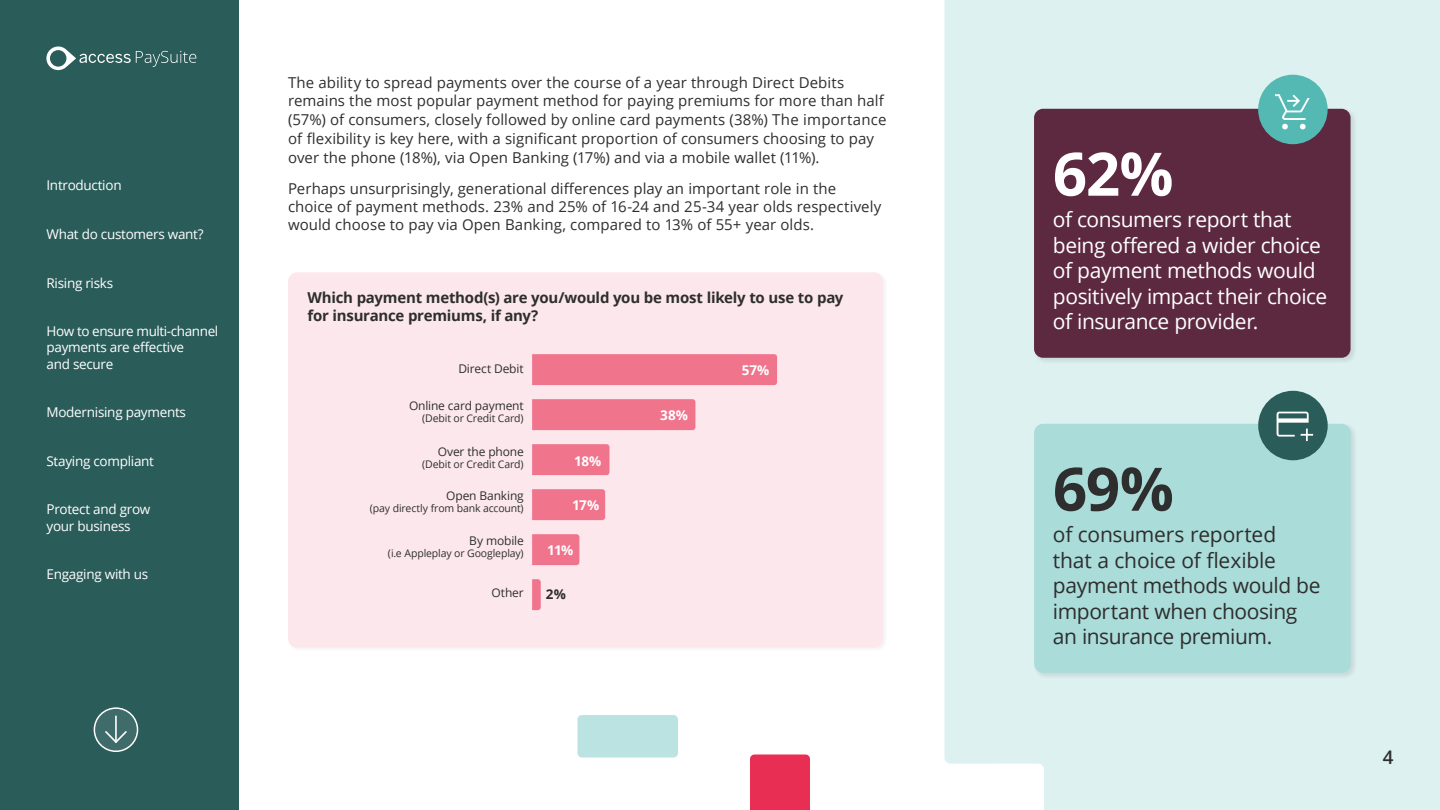
<style>
.page{position:relative;width:1440px;height:810px;background:#fff}
.page>*{position:absolute;margin:0;border:0;box-sizing:border-box;transform-origin:0 0}
.t1{font:700 60px "Open Sans";color:#fff}
.t2{font:700 60px "Open Sans";color:#2e2e2e}
.t3{font:21px/25.5px "Open Sans";letter-spacing:-.02em;color:#fff}
.t4{font:21px/25.5px "Open Sans";letter-spacing:-.02em;color:#2e2e2e}
.t5{font:600 18.75px "Open Sans";color:#2e2e2e}
.t6{font:15px/18.8px "Open Sans";letter-spacing:.005em;color:#2e2e2e}
.t7{font:700 15px/18px "Open Sans";letter-spacing:-.015em;color:#2e2e2e}
.t8{font:13.5px/16.2px "Open Sans";letter-spacing:-.02em;color:#fff}
.t9{font:700 13.5px "Open Sans";letter-spacing:-.035em;color:#fff}
.t10{font:700 13.5px "Open Sans";color:#2e2e2e}
.t11{font:12px "Open Sans";letter-spacing:-.015em;color:#2e2e2e}
.t12{font:10.5px "Open Sans";letter-spacing:-.015em;color:#2e2e2e}
</style>
<div class="page">
<div style="left:945px;top:0;width:495px;height:810px;background:#ddf1f0"></div>
<div style="left:0;top:0;width:238px;height:810px;background:#2a5c59"></div>
<div style="left:94px;top:708px;width:44px;height:43px;background:#3f6c6a;border-radius:50%"></div>
<div style="left:94px;top:707px;width:44px;height:45px;border:2px solid #fff;border-radius:50%"></div>
<hr style="left:115px;top:715px;width:2px;height:28px;background:#fff">
<svg style="left:105px;top:731px;width:22px;height:12px"></svg>
<div style="left:577px;top:715px;width:101px;height:43px;background:#bbe3e1;border-radius:4px"></div>
<div style="left:750px;top:754px;width:60px;height:56px;background:#e82e52"></div>
<svg style="left:46px;top:46px;width:150px;height:24px"></svg>
<div style="left:1033px;top:107px;width:324px;height:258px;background:#000;opacity:.1"></div>
<div style="left:1034px;top:109px;width:317px;height:249px;background:#5d2941;border-radius:9px"></div>
<div style="left:1033px;top:422px;width:325px;height:258px;background:#d1e7e6"></div>
<div style="left:1034px;top:424px;width:317px;height:249px;background:#aadcd9;border-radius:9px"></div>
<div style="left:1258px;top:75px;width:70px;height:69px;background:#54b9b3;border-radius:50%"></div>
<div style="left:1258px;top:391px;width:70px;height:69px;background:#2a5c59;border-radius:50%"></div>
<svg style="left:1275px;top:94px;width:35px;height:35px"></svg>
<svg style="left:1277px;top:412px;width:36px;height:29px"></svg>
<div style="left:288px;top:272px;width:600px;height:380px;background:#f8f8f8"></div>
<div style="left:288px;top:272px;width:595px;height:375px;background:#fce8ec;border-radius:9px"></div>
<svg style="left:532px;top:579px;width:9px;height:31px"></svg>
<svg style="left:532px;top:534px;width:47px;height:31px"></svg>
<div style="left:532px;top:489px;width:73px;height:31px;background:#ef748c"></div>
<div style="left:532px;top:444px;width:77px;height:31px;background:#ef748c"></div>
<div style="left:532px;top:399px;width:163px;height:31px;background:#ef748c"></div>
<div style="left:532px;top:354px;width:245px;height:31px;background:#ef748c"></div>
<p class="t8" style="left:46px;top:177px;width:77px">Introduction</p>
<p class="t8" style="left:46px;top:226px;width:159px">What do customers want?</p>
<p class="t8" style="left:46px;top:274px;width:68px">Rising risks</p>
<p class="t8" style="left:46px;top:323px;width:173px">How to ensure multi-channel payments are effective<br>and secure</p>
<p class="t8" style="left:46px;top:404px;width:141px">Modernising payments</p>
<p class="t8" style="left:46px;top:452px;width:109px">Staying compliant</p>
<p class="t8" style="left:46px;top:501px;width:105px">Protect and grow your business</p>
<p class="t8" style="left:46px;top:566px;width:103px">Engaging with us</p>
<p class="t6" style="left:288px;top:72px;width:600px">The ability to spread payments over the course of a year through Direct Debits remains the most popular payment method for paying premiums for more than half (57%) of consumers, closely followed by online card payments (38%) The importance of flexibility is key here, with a significant proportion of consumers choosing to pay over the phone (18%), via Open Banking (17%) and via a mobile wallet (11%).</p>
<p class="t6" style="left:288px;top:179px;width:595px;line-height:18px">Perhaps unsurprisingly, generational differences play an important role in the choice of payment methods. 23% and 25% of 16-24 and 25-34 year olds respectively would choose to pay via Open Banking, compared to 13% of 55+ year olds.</p>
<p class="t7" style="left:307px;top:288px;width:538px">Which payment method(s) are you/would you be most likely to use to pay for insurance premiums, if any?</p>
<p class="t11" style="left:458px;top:361px;width:67px">Direct Debit</p>
<p class="t11" style="left:409px;top:398px;width:116px">Online card payment</p>
<p class="t12" style="left:422px;top:411px;width:103px">(Debit or Credit Card)</p>
<p class="t11" style="left:438px;top:443px;width:87px">Over the phone</p>
<p class="t12" style="left:422px;top:457px;width:103px">(Debit or Credit Card)</p>
<p class="t11" style="left:446px;top:487px;width:79px">Open Banking</p>
<p class="t12" style="left:370px;top:501px;width:155px">(pay directly from bank account)</p>
<p class="t11" style="left:469px;top:532px;width:56px">By mobile</p>
<p class="t12" style="left:388px;top:546px;width:137px">(i.e Appleplay or Googleplay)</p>
<p class="t11" style="left:492px;top:584px;width:34px">Other</p>
<p class="t9" style="left:742px;top:361px;width:29px">57%</p>
<p class="t9" style="left:660px;top:405px;width:29px">38%</p>
<p class="t9" style="left:574px;top:451px;width:29px">18%</p>
<p class="t9" style="left:572px;top:496px;width:29px">17%</p>
<p class="t9" style="left:547px;top:540px;width:28px">11%</p>
<p class="t10" style="left:546px;top:584px;width:21px">2%</p>
<h1 class="t1" style="left:1053px;top:132px;width:122px">62%</h1>
<h2 class="t3" style="left:1053px;top:206px;width:276px">of consumers report that being offered a wider choice of payment methods would positively impact their choice of insurance provider.</h2>
<h1 class="t2" style="left:1053px;top:447px;width:122px">69%</h1>
<h2 class="t4" style="left:1053px;top:521px;width:269px">of consumers reported<br>that a choice of flexible payment methods would be important when choosing an insurance premium.</h2>
<p class="t5" style="left:1383px;top:744px;width:12px">4</p>
</div>
